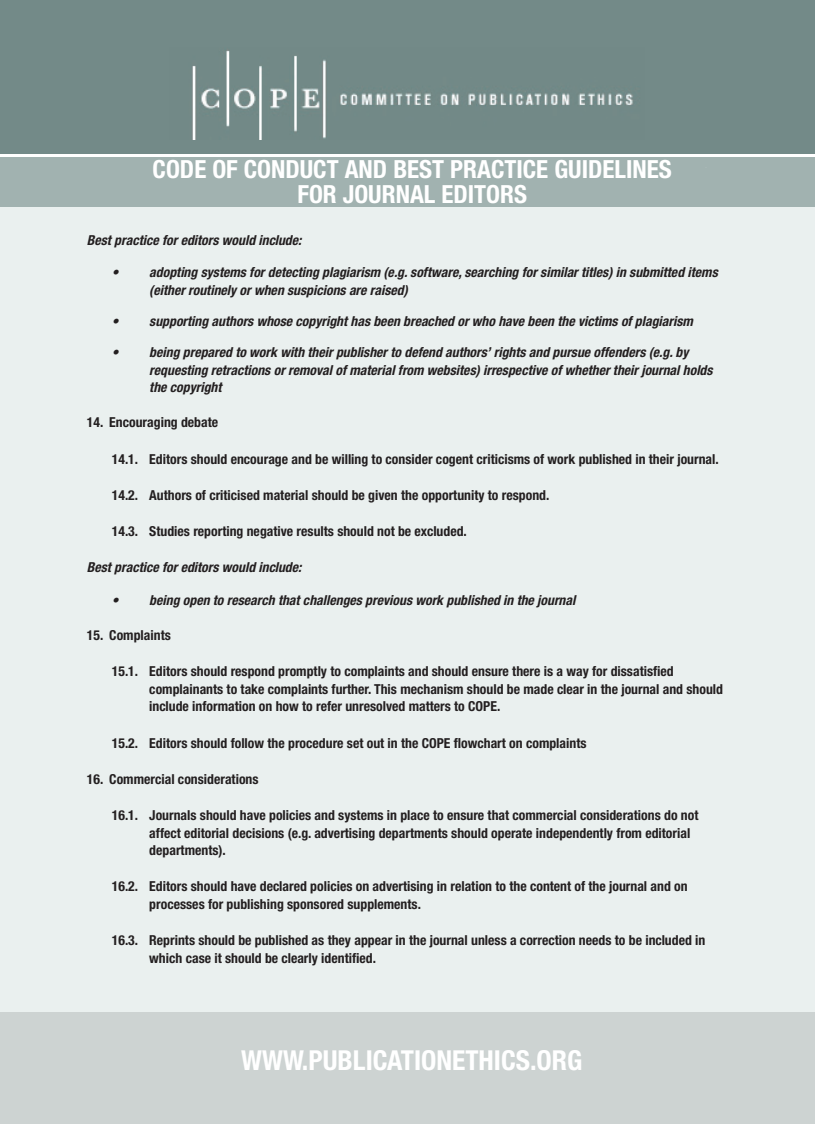
<style>
.page{position:relative;width:815px;height:1124px;background:#fff}
.page>*{position:absolute;margin:0;border:0;box-sizing:border-box;transform-origin:0 0}
.t1{font:700 condensed 27.5px "Helvetica Neue LT Std";color:#fff}
.t2{font:700 condensed 25px "Helvetica Neue LT Std";color:#fff}
.Text{font:700 condensed 13.75px/17.5px "Helvetica Neue LT Std";color:#231f20}
.Bullets{font:italic 700 condensed 13.75px/17.5px "Helvetica Neue LT Std";color:#231f20}
.Text-2{font:italic 700 condensed 13.75px "Helvetica Neue LT Std";color:#231f20}
</style>
<div class="page">
<div style="left:0;top:0;width:815px;height:153px;background:#738a88"></div>
<div style="left:0;top:157px;width:815px;height:50px;background:#a1b2b0"></div>
<div style="left:0;top:1012px;width:814px;height:111px;background:#cdd3d2"></div>
<div style="left:0;top:207px;width:815px;height:804px;background:#eaf0ef"></div>
<img style="left:192px;top:50px;width:441px;height:89px">
<p class="t2" style="left:153px;top:154px;width:521px">CODE OF CONDUCT AND BEST PRACTICE GUIDELINES</p>
<p class="t2" style="left:297px;top:179px;width:231px">FOR JOURNAL EDITORS</p>
<p class="Text-2" style="left:87px;top:231px;width:216px">Best practice for editors would include:</p>
<p class="Bullets" style="left:149px;top:264px;width:570px;text-indent:-38px">• adopting systems for detecting plagiarism (e.g. software, searching for similar titles) in submitted items (either routinely or when suspicions are raised)</p>
<p class="Bullets" style="left:112px;top:312px;width:583px">• supporting authors whose copyright has been breached or who have been the victims of plagiarism</p>
<p class="Bullets" style="left:149px;top:344px;width:565px;text-indent:-38px">• being prepared to work with their publisher to defend authors’ rights and pursue offenders (e.g. by requesting retractions or removal of material from websites) irrespective of whether their journal holds the copyright</p>
<p class="Text" style="left:87px;top:413px;width:133px">14. Encouraging debate</p>
<p class="Text" style="left:112px;top:449px;width:608px">14.1. Editors should encourage and be willing to consider cogent criticisms of work published in their journal.</p>
<p class="Text" style="left:112px;top:486px;width:439px">14.2. Authors of criticised material should be given the opportunity to respond.</p>
<p class="Text" style="left:112px;top:522px;width:357px">14.3. Studies reporting negative results should not be excluded.</p>
<p class="Text-2" style="left:87px;top:559px;width:216px">Best practice for editors would include:</p>
<p class="Bullets" style="left:112px;top:591px;width:465px">• being open to research that challenges previous work published in the journal</p>
<p class="Text" style="left:87px;top:626px;width:86px">15. Complaints</p>
<p class="Text" style="left:149px;top:662px;width:575px;text-indent:-38px">15.1. Editors should respond promptly to complaints and should ensure there is a way for dissatisfied complainants to take complaints further. This mechanism should be made clear in the journal and should include information on how to refer unresolved matters to COPE.</p>
<p class="Text" style="left:112px;top:733px;width:476px">15.2. Editors should follow the procedure set out in the COPE flowchart on complaints</p>
<p class="Text" style="left:87px;top:769px;width:173px">16. Commercial considerations</p>
<p class="Text" style="left:149px;top:806px;width:551px;text-indent:-38px">16.1. Journals should have policies and systems in place to ensure that commercial considerations do not affect editorial decisions (e.g. advertising departments should operate independently from editorial departments).</p>
<p class="Text" style="left:149px;top:877px;width:540px;text-indent:-38px">16.2. Editors should have declared policies on advertising in relation to the content of the journal and on processes for publishing sponsored supplements.</p>
<p class="Text" style="left:149px;top:931px;width:558px;text-indent:-38px">16.3. Reprints should be published as they appear in the journal unless a correction needs to be included in which case it should be clearly identified.</p>
<p class="t1" style="left:241px;top:1043px;width:343px">WWW.PUBLICATIONETHICS.ORG</p>
</div>
